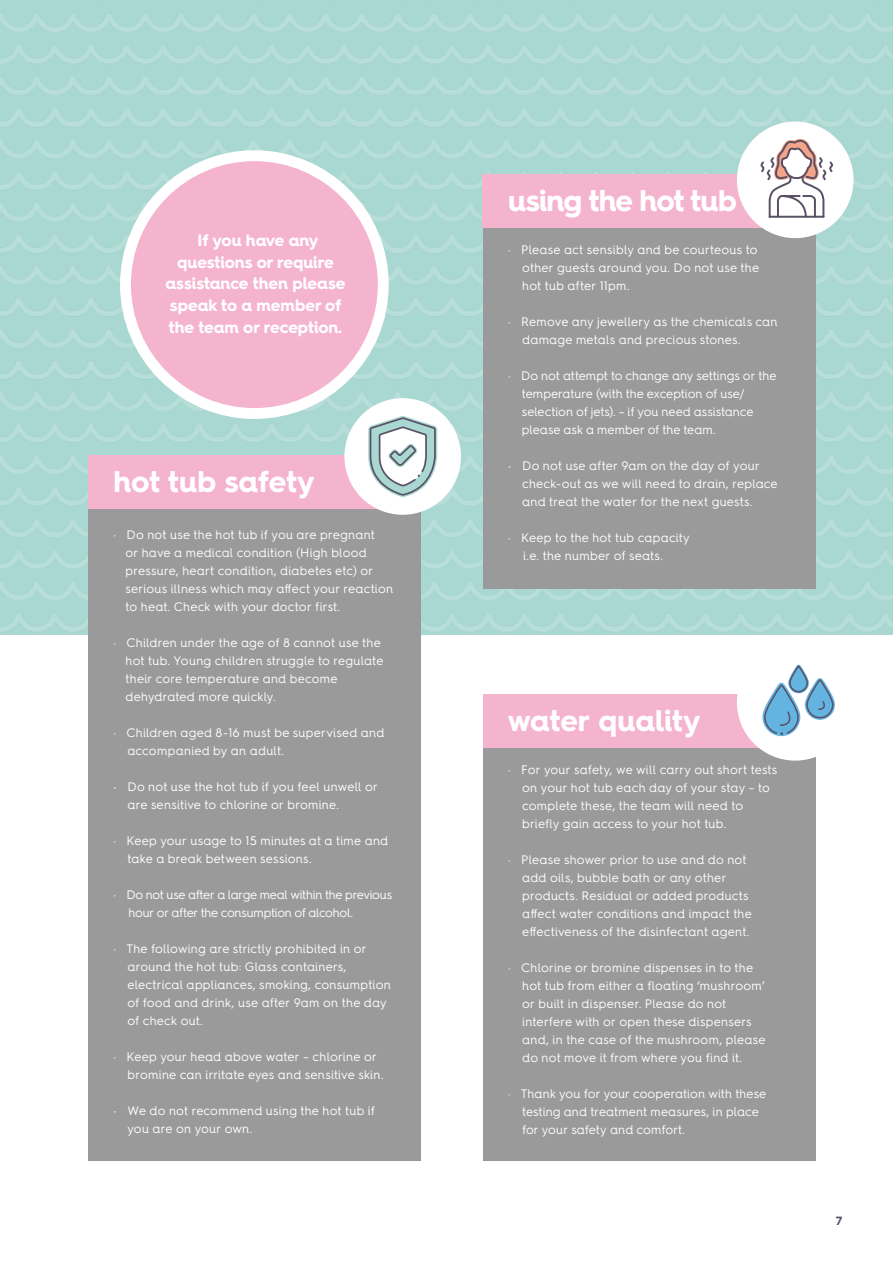
<style>
.page{position:relative;width:893px;height:1263px;background:#fff}
.page>*{position:absolute;margin:0;border:0;box-sizing:border-box;transform-origin:0 0}
.t1{font:700 30px "Hurme Geometric Sans 4";letter-spacing:-.005em;color:#fff}
.t2{font:700 30px "Hurme Geometric Sans 4";letter-spacing:-.025em;color:#fff}
.t3{font:700 16.5px/21.8px "Hurme Geometric Sans 4";color:#fff;text-align:center}
.t4{font:12.3px/18px "Hurme Geometric Sans 4";letter-spacing:.01em;color:#fff}
.t5{font:12.3px/18px "Hurme Geometric Sans 4";letter-spacing:-.025em;color:#fff}
.t6{font:700 12px "Hurme Geometric Sans 4";color:#5a5065}
.s1{font-weight:300}
</style>
<div class="page">
<img style="left:1px;top:0;width:892px;height:635px">
<div style="left:125px;top:156px;width:258px;height:257px;background:#f5b4ce;border-radius:50%"></div>
<div style="left:120px;top:150px;width:269px;height:269px;border:11px solid #fff;border-radius:50%"></div>
<div style="left:483px;top:187px;width:332px;height:402px;background:#9a9a9a"></div>
<div style="left:483px;top:174px;width:288px;height:54px;background:#f5b4ce"></div>
<div style="left:737px;top:122px;width:116px;height:116px;background:#fff;border-radius:50%"></div>
<svg style="left:760px;top:139px;width:73px;height:79px"></svg>
<div style="left:483px;top:707px;width:332px;height:454px;background:#9a9a9a"></div>
<div style="left:483px;top:694px;width:332px;height:54px;background:#f5b4ce"></div>
<div style="left:737px;top:644px;width:116px;height:117px;background:#fff;border-radius:50%"></div>
<svg style="left:762px;top:664px;width:73px;height:72px"></svg>
<div style="left:88px;top:467px;width:333px;height:694px;background:#9a9a9a"></div>
<div style="left:88px;top:455px;width:294px;height:53px;background:#f5b4ce"></div>
<div style="left:344px;top:398px;width:117px;height:117px;background:#fff;border-radius:50%"></div>
<svg style="left:368px;top:416px;width:70px;height:81px"></svg>
<h1 class="t2" style="left:508px;top:180px;width:230px">using the hot tub</h1>
<h2 class="t3" style="left:165px;top:229px;width:182px">If you have any questions or require assistance then please speak to a member of the team or reception.</h2>
<p class="t4" style="left:522px;top:240px;width:239px;text-indent:-14px">· Please act sensibly and be courteous to other guests around you. Do not use the hot tub after 11pm.</p>
<p class="t4" style="left:522px;top:312px;width:257px;text-indent:-14px">· Remove any jewellery as the chemicals can damage metals and precious stones.</p>
<p class="t4" style="left:522px;top:366px;width:256px;text-indent:-14px">· Do not attempt to change any settings or the temperature (with the exception of use/ selection of jets). – if you need assistance please ask a member of the team.</p>
<p class="t4" style="left:522px;top:456px;width:257px;text-indent:-14px"><span class="s1">•</span> Do not use after 9am on the day of your check-out as we will need to drain, replace and treat the water for the next guests.</p>
<p class="t4" style="left:523px;top:528px;width:168px;text-indent:-15px">· Keep to the hot tub capacity i.e. the number of seats.</p>
<h1 class="t1" style="left:114px;top:460px;width:203px">hot tub safety</h1>
<p class="t4" style="left:126px;top:525px;width:269px;text-indent:-12px">· Do not use the hot tub if you are pregnant<br>or have a medical condition (High blood pressure, heart condition, diabetes etc) or serious illness which may affect your reaction to heat. Check with your doctor first.</p>
<p class="t4" style="left:126px;top:633px;width:259px;text-indent:-12px">· Children under the age of 8 cannot use the hot tub. Young children struggle to regulate their core temperature and become dehydrated more quickly.</p>
<p class="t4" style="left:127px;top:723px;width:259px;text-indent:-14px">· Children aged 8-16 must be supervised and accompanied by an adult.</p>
<p class="t4" style="left:127px;top:777px;width:252px;text-indent:-14px"><span class="s1">•</span> Do not use the hot tub if you feel unwell or are sensitive to chlorine or bromine.</p>
<p class="t4" style="left:127px;top:831px;width:262px;text-indent:-14px">· Keep your usage to 15 minutes at a time and take a break between sessions.</p>
<p class="t5" style="left:128px;top:885px;width:265px;text-indent:-15px">· Do not use after a large meal within the previous hour or after the consumption of alcohol.</p>
<p class="t4" style="left:127px;top:939px;width:265px;text-indent:-14px">· The following are strictly prohibited in or around the hot tub: Glass containers, electrical appliances, smoking, consumption of food and drink, use after 9am on the day of check out.</p>
<p class="t4" style="left:127px;top:1047px;width:258px;text-indent:-14px">· Keep your head above water – chlorine or bromine can irritate eyes and sensitive skin.</p>
<p class="t4" style="left:127px;top:1101px;width:249px;text-indent:-14px"><span class="s1">•</span> We do not recommend using the hot tub if you are on your own.</p>
<h1 class="t1" style="left:508px;top:699px;width:194px">water quality</h1>
<p class="t4" style="left:522px;top:760px;width:257px;text-indent:-14px">· For your safety, we will carry out short tests on your hot tub each day of your stay – to complete these, the team will need to briefly gain access to your hot tub.</p>
<p class="t4" style="left:522px;top:850px;width:231px;text-indent:-14px">· Please shower prior to use and do not add oils, bubble bath or any other products. Residual or added products affect water conditions and impact the effectiveness of the disinfectant agent.</p>
<p class="t4" style="left:522px;top:958px;width:245px;text-indent:-14px">· Chlorine or bromine dispenses in to the hot tub from either a floating ‘mushroom’ or built in dispenser. Please do not interfere with or open these dispensers and, in the case of the mushroom, please do not move it from where you find it.</p>
<p class="t4" style="left:522px;top:1084px;width:246px;text-indent:-14px">· Thank you for your cooperation with these testing and treatment measures, in place for your safety and comfort.</p>
<p class="t6" style="left:836px;top:1212px;width:8px">7</p>
</div>
